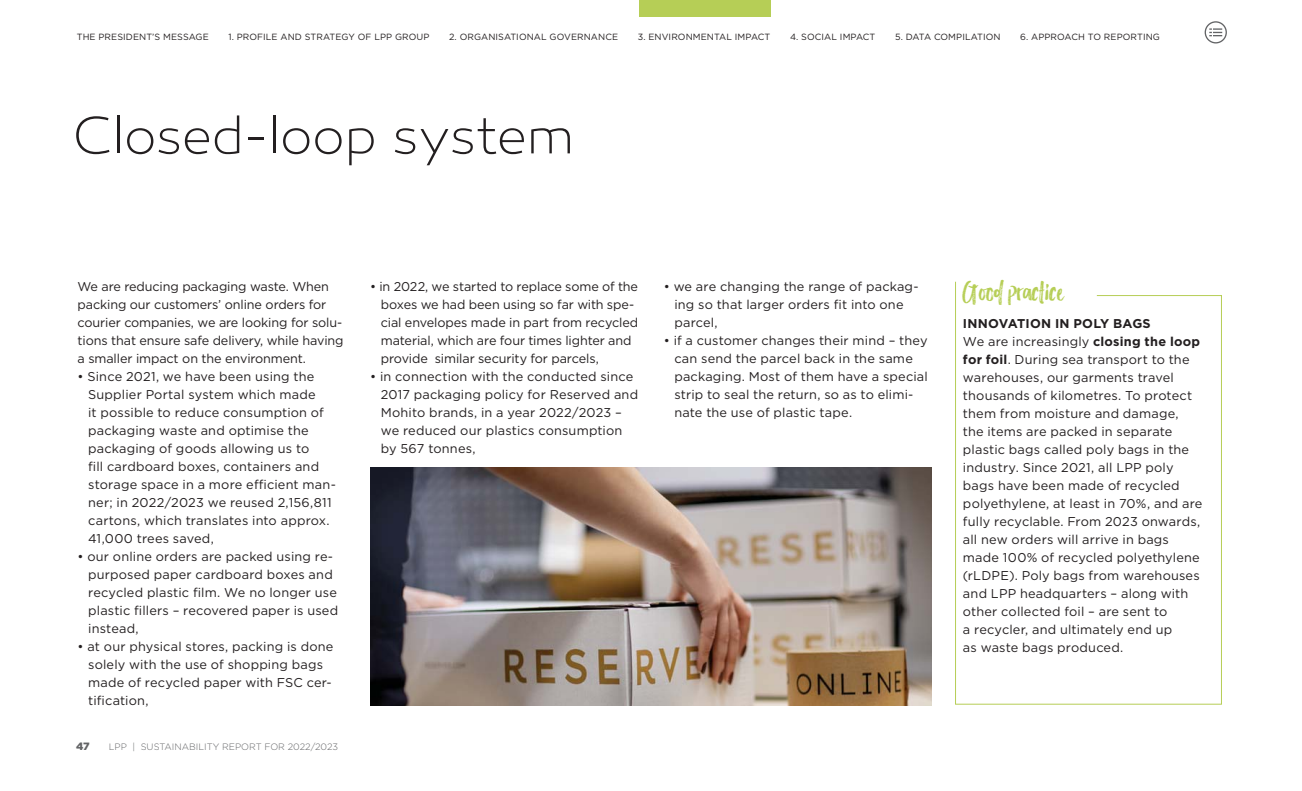
<style>
.page{position:relative;width:1302px;height:791px;background:#fff}
.page>*{position:absolute;margin:0;border:0;box-sizing:border-box;transform-origin:0 0}
.t1{font:200 53.4px "Canaro";letter-spacing:-.015em;color:#231f20}
.t2{font:27px "Hello Lucky";color:#b6ce56}
.t3{font:12.75px/18px "Gotham";letter-spacing:.01em;color:#231f20}
.t4{font:12.75px/18px "Gotham";letter-spacing:-.01em;color:#231f20}
.t5{font:900 10.65px "Gotham";color:#636466}
.t6{font:300 9.3px "Gotham";color:#636466}
.t7{font:9px "Gotham";letter-spacing:.01em;color:#231f20}
.s1{font-weight:700}
</style>
<div class="page">
<div style="left:1204px;top:21px;width:22px;height:22px;border:1px solid #636466;border-radius:50%"></div>
<svg style="left:1209px;top:28px;width:12px;height:8px"></svg>
<svg style="left:955px;top:281px;width:266px;height:424px"></svg>
<img style="left:370px;top:468px;width:561px;height:238px">
<div style="left:639px;top:0;width:131px;height:17px;background:#b6ce56"></div>
<p class="t7" style="left:77px;top:33px;width:133px">THE PRESIDENT’S MESSAGE</p>
<p class="t7" style="left:228px;top:33px;width:202px">1. PROFILE AND STRATEGY OF LPP GROUP</p>
<p class="t7" style="left:449px;top:33px;width:170px">2. ORGANISATIONAL GOVERNANCE</p>
<p class="t7" style="left:637px;top:33px;width:134px">3. ENVIRONMENTAL IMPACT</p>
<p class="t7" style="left:789px;top:33px;width:87px">4. SOCIAL IMPACT</p>
<p class="t7" style="left:894px;top:33px;width:107px">5. DATA COMPILATION</p>
<p class="t7" style="left:1020px;top:33px;width:141px">6. APPROACH TO REPORTING</p>
<h1 class="t1" style="left:72px;top:115px;width:503px">Closed-loop system</h1>
<p class="t4" style="left:78px;top:278px;width:267px">We are reducing packaging waste. When packing our customers’ online orders for courier companies, we are looking for solu&shy;tions that ensure safe delivery, while having a smaller impact on the environment.</p>
<p class="t3" style="left:88px;top:368px;width:249px;text-indent:-11px">• Since 2021, we have been using the Supplier Portal system which made<br>it possible to reduce consumption of packaging waste and optimise the packaging of goods allowing us to<br>fill cardboard boxes, containers and storage space in a more efficient man&shy;ner; in 2022/2023 we reused 2,156,811 cartons, which translates into approx.<br>41,000 trees saved,</p>
<p class="t3" style="left:88px;top:548px;width:251px;text-indent:-11px">• our online orders are packed using re&shy;purposed paper cardboard boxes and recycled plastic film. We no longer use plastic fillers – recovered paper is used instead,</p>
<p class="t3" style="left:88px;top:638px;width:247px;text-indent:-11px">• at our physical stores, packing is done solely with the use of shopping bags made of recycled paper with FSC cer&shy;tification,</p>
<p class="t5" style="left:76px;top:742px;width:15px">47</p>
<p class="t6" style="left:109px;top:742px;width:231px">LPP | SUSTAINABILITY REPORT FOR 2022/2023</p>
<p class="t3" style="left:381px;top:278px;width:259px;text-indent:-11px">• in 2022, we started to replace some of the boxes we had been using so far with spe&shy;cial envelopes made in part from recycled material, which are four times lighter and provide similar security for parcels,</p>
<p class="t3" style="left:381px;top:368px;width:259px;text-indent:-11px">• in connection with the conducted since 2017 packaging policy for Reserved and Mohito brands, in a year 2022/2023 – we reduced our plastics consumption by 567 tonnes,</p>
<p class="t3" style="left:674px;top:278px;width:246px;text-indent:-11px">• we are changing the range of packag&shy;ing so that larger orders fit into one parcel,</p>
<p class="t3" style="left:674px;top:332px;width:255px;text-indent:-11px">• if a customer changes their mind – they can send the parcel back in the same packaging. Most of them have a special strip to seal the return, so as to elimi&shy;nate the use of plastic tape.</p>
<h2 class="t2" style="left:962px;top:279px;width:103px">Good practice</h2>
<p class="t3" style="left:962px;top:315px;width:241px"><span class="s1">INNOVATION IN POLY BAGS<br></span>We are increasingly <span class="s1">closing the loop for foil</span>. During sea transport to the warehouses, our garments travel thousands of kilometres. To protect them from moisture and damage, the items are packed in separate plastic bags called poly bags in the industry. Since 2021, all LPP poly bags have been made of recycled polyethylene, at least in 70%, and are fully recyclable. From 2023 onwards, all new orders will arrive in bags made 100% of recycled polyethylene (rLDPE). Poly bags from warehouses and LPP headquarters – along with other collected foil – are sent to<br>a recycler, and ultimately end up<br>as waste bags produced.</p>
</div>
